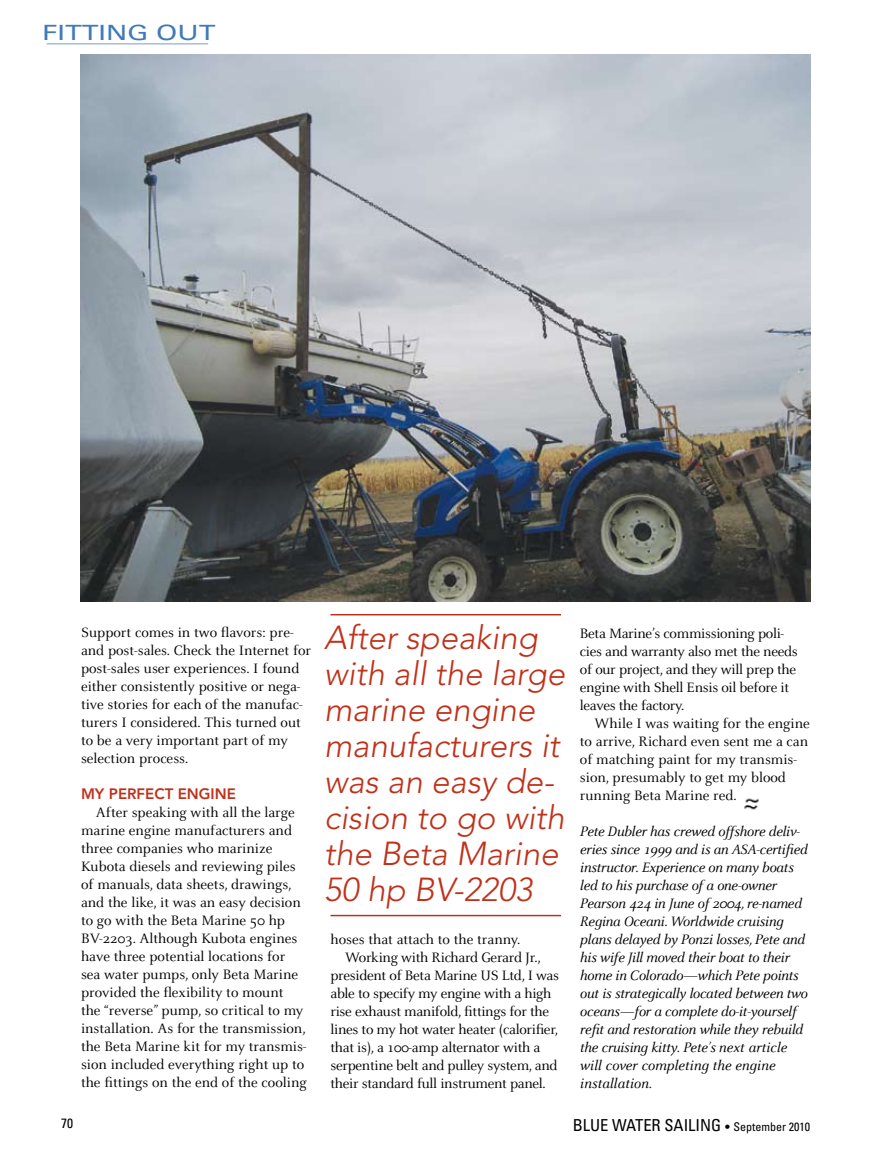
<style>
.page{position:relative;width:878px;height:1168px;background:#fff}
.page>*{position:absolute;margin:0;border:0;box-sizing:border-box;transform-origin:0 0}
.t1{font:italic 300 33px/36px "Avenir";color:#bf311a}
.t2{font:21px "Univers";color:#4179b9;scale:1.3 1}
.t3{font:condensed 16.5px "Univers";color:#000}
.t4{font:15px/18px "Celeste";color:#000}
.t5{font:italic 15px/18px "Celeste";letter-spacing:-.02em;color:#000}
.t6{font:15px/18px "Celeste";letter-spacing:-.02em;color:#000}
.t7{font:800 15px "Avenir";color:#bf311a}
.t8{font:condensed 13.5px "Univers";color:#000}
.s1{font-family:"Clearface Gothic LH";font-weight:500;font-stretch:normal;font-size:12px}
.s2{font-size:12px}
</style>
<div class="page">
<hr style="left:46px;top:44px;width:162px;height:1px;background:#7b9acc">
<img style="left:744px;top:798px;width:15px;height:12px">
<img style="left:81px;top:54px;width:729px;height:547px">
<hr style="left:330px;top:614px;width:231px;height:1px;background:#bf311a">
<hr style="left:330px;top:915px;width:231px;height:1px;background:#bf311a">
<h2 class="t2" style="left:42px;top:20px;width:135px">FITTING OUT</h2>
<p class="t4" style="left:81px;top:623px;width:231px">Support comes in two flavors: pre&shy;and post-sales. Check the Internet for post-sales user experiences. I found either consistently positive or nega&shy;tive stories for each of the manufac&shy;turers I considered. This turned out to be a very important part of my selection process.</p>
<p class="t7" style="left:81px;top:784px;width:156px">MY PERFECT ENGINE</p>
<p class="t4" style="left:81px;top:803px;width:227px;text-indent:15px">After speaking with all the large marine engine manufacturers and three companies who marinize Kubota diesels and reviewing piles of manuals, data sheets, drawings, and the like, it was an easy decision to go with the Beta Marine 50 hp BV-2203. Although Kubota engines have three potential locations for sea water pumps, only Beta Marine provided the flexibility to mount the “reverse” pump, so critical to my installation. As for the transmission, the Beta Marine kit for my transmis&shy;sion included everything right up to the fittings on the end of the cooling</p>
<p class="t8" style="left:61px;top:1114px;width:13px">70</p>
<h1 class="t1" style="left:324px;top:620px;width:242px">After speaking with all the large marine engine manufacturers it was an easy de&shy;cision to go with the Beta Marine<br>50 hp BV-2203</h1>
<p class="t4" style="left:330px;top:931px;width:191px">hoses that attach to the tranny.</p>
<p class="t6" style="left:345px;top:949px;width:197px">Working with Richard Gerard Jr.,</p>
<p class="t6" style="left:330px;top:967px;width:230px">president of Beta Marine US Ltd, I was</p>
<p class="t6" style="left:330px;top:985px;width:222px">able to specify my engine with a high</p>
<p class="t6" style="left:330px;top:1003px;width:220px">rise exhaust manifold, fittings for the</p>
<p class="t6" style="left:330px;top:1021px;width:229px">lines to my hot water heater (calorifier,</p>
<p class="t6" style="left:330px;top:1039px;width:211px">that is), a 100-amp alternator with a</p>
<p class="t6" style="left:330px;top:1057px;width:228px">serpentine belt and pulley system, and</p>
<p class="t6" style="left:330px;top:1075px;width:217px">their standard full instrument panel.</p>
<p class="t6" style="left:580px;top:625px;width:219px">Beta Marine’s commissioning poli&shy;cies and warranty also met the needs of our project, and they will prep the engine with Shell Ensis oil before it leaves the factory.</p>
<p class="t4" style="left:580px;top:715px;width:231px;text-indent:15px">While I was waiting for the engine to arrive, Richard even sent me a can of matching paint for my transmis&shy;sion, presumably to get my blood running Beta Marine red.</p>
<p class="t5" style="left:580px;top:823px;width:229px">Pete Dubler has crewed offshore deliv&shy;eries since 1999 and is an ASA-certified instructor. Experience on many boats led to his purchase of a one-owner Pearson 424 in June of 2004, re-named Regina Oceani. Worldwide cruising plans delayed by Ponzi losses, Pete and his wife Jill moved their boat to their home in Colorado—which Pete points out is strategically located between two oceans—for a complete do-it-yourself refit and restoration while they rebuild the cruising kitty. Pete’s next article will cover completing the engine installation.</p>
<p class="t3" style="left:572px;top:1114px;width:239px">BLUE WATER SAILING <span class="s1">•</span> <span class="s2">SEPTEMBER 2010</span></p>
</div>
